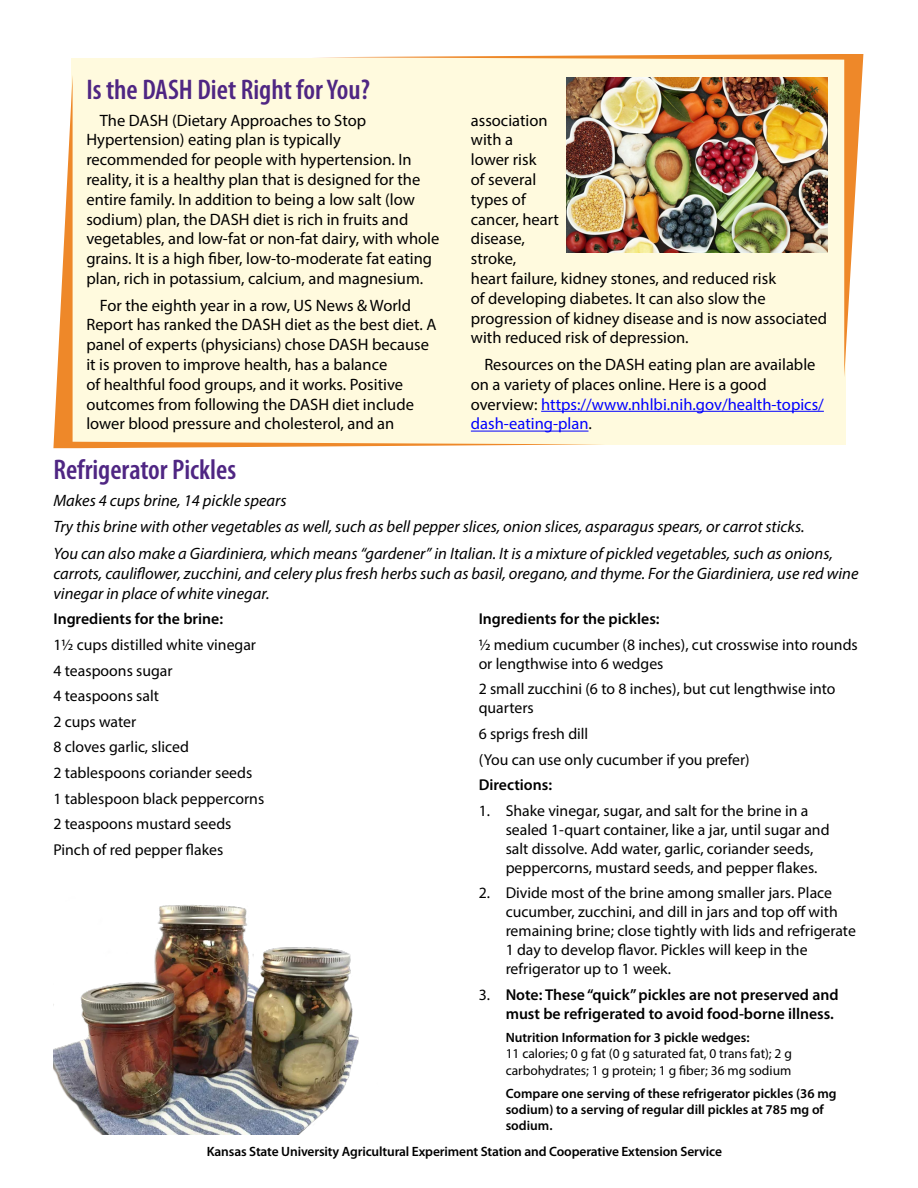
<style>
.page{position:relative;width:918px;height:1188px;background:#fff}
.page>*{position:absolute;margin:0;border:0;box-sizing:border-box;transform-origin:0 0}
.t1{font:600 condensed 28.5px "Myriad Pro";color:#4f2683}
.t2{font:16.5px/19.8px "Myriad Pro";color:#000}
.t3{font:italic 16.5px/26.5px "Myriad Pro";color:#000}
.t4{font:15.75px/25.7px "Myriad Pro";color:#000}
.t5{font:600 15.75px/18.9px "Myriad Pro";color:#000;text-align:right}
.t6{font:600 13.5px/16.2px "Myriad Pro";color:#000}
.t7{font:13.5px/16.2px "Myriad Pro";color:#000}
.s1{color:#00f}
.s2{font-weight:400}
</style>
<div class="page">
<div style="left:71px;top:58px;width:775px;height:387px;background:#fffade"></div>
<svg style="left:316px;top:54px;width:547px;height:322px"></svg>
<svg style="left:53px;top:75px;width:553px;height:373px"></svg>
<hr style="left:541px;top:411px;width:283px;height:1px;background:#00f">
<hr style="left:471px;top:431px;width:118px;height:1px;background:#00f">
<img style="left:53px;top:905px;width:306px;height:230px">
<img style="left:567px;top:78px;width:261px;height:175px">
<h1 class="t1" style="left:86px;top:72px;width:285px">Is the DASH Diet Right for You?</h1>
<p class="t2" style="left:86px;top:110px;width:354px;text-indent:13px">The DASH (Dietary Approaches to Stop Hypertension) eating plan is typically recommended for people with hypertension. In reality, it is a healthy plan that is designed for the entire family. In addition to being a low salt (low sodium) plan, the DASH diet is rich in fruits and vegetables, and low-fat or non-fat dairy, with whole grains. It is a high fiber, low-to-moderate fat eating plan, rich in potassium, calcium, and magnesium.</p>
<p class="t2" style="left:86px;top:295px;width:352px;text-indent:13px">For the eighth year in a row, US News &amp; World Report has ranked the DASH diet as the best diet. A panel of experts (physicians) chose DASH because it is proven to improve health, has a balance<br>of healthful food groups, and it works. Positive outcomes from following the DASH diet include lower blood pressure and cholesterol, and an</p>
<p class="t2" style="left:471px;top:110px;width:358px">association<br>with a<br>lower risk<br>of several<br>types of<br>cancer, heart<br>disease,<br>stroke,<br>heart failure, kidney stones, and reduced risk<br>of developing diabetes. It can also slow the progression of kidney disease and is now associated with reduced risk of depression.</p>
<p class="t2" style="left:471px;top:354px;width:355px;text-indent:13px">Resources on the DASH eating plan are available on a variety of places online. Here is a good overview: <span class="s1">https://www.nhlbi.nih.gov/health-topics/ dash-eating-plan</span>.</p>
<h1 class="t1" style="left:53px;top:452px;width:184px">Refrigerator Pickles</h1>
<p class="t3" style="left:53px;top:487px;width:781px">Makes 4 cups brine, 14 pickle spears<br>Try this brine with other vegetables as well, such as bell pepper slices, onion slices, asparagus spears, or carrot sticks.<br>You can also make a Giardiniera, which means “gardener” in Italian. It is a mixture of pickled vegetables, such as onions,</p>
<p class="t3" style="left:53px;top:563px;width:807px;line-height:19.8px">carrots, cauliflower, zucchini, and celery plus fresh herbs such as basil, oregano, and thyme. For the Giardiniera, use red wine vinegar in place of white vinegar.</p>
<p class="t5" style="left:53px;top:609px;width:171px">Ingredients for the brine:</p>
<p class="t4" style="left:53px;top:631px;width:212px">1½ cups distilled white vinegar<br>4 teaspoons sugar<br>4 teaspoons salt<br>2 cups water<br>8 cloves garlic, sliced<br>2 tablespoons coriander seeds<br>1 tablespoon black peppercorns<br>2 teaspoons mustard seeds<br>Pinch of red pepper flakes</p>
<p class="t5" style="left:479px;top:609px;width:182px">Ingredients for the pickles:</p>
<p class="t4" style="left:479px;top:635px;width:381px;line-height:18.9px">½ medium cucumber (8 inches), cut crosswise into rounds or lengthwise into 6 wedges</p>
<p class="t4" style="left:479px;top:679px;width:358px;line-height:18.9px">2 small zucchini (6 to 8 inches), but cut lengthwise into quarters</p>
<p class="t4" style="left:479px;top:721px;width:273px">6 sprigs fresh dill<br>(You can use only cucumber if you prefer)</p>
<p class="t5" style="left:479px;top:775px;width:75px">Directions:</p>
<p class="t4" style="left:506px;top:801px;width:325px;line-height:18.9px;text-indent:-27px">1. Shake vinegar, sugar, and salt for the brine in a sealed 1-quart container, like a jar, until sugar and salt dissolve. Add water, garlic, coriander seeds, peppercorns, mustard seeds, and pepper flakes.</p>
<p class="t4" style="left:506px;top:883px;width:352px;line-height:18.9px;text-indent:-27px">2. Divide most of the brine among smaller jars. Place cucumber, zucchini, and dill in jars and top off with remaining brine; close tightly with lids and refrigerate 1 day to develop flavor. Pickles will keep in the refrigerator up to 1 week.</p>
<p class="t5" style="left:479px;top:984px;width:361px"><span class="s2">3.</span> Note: These “quick” pickles are not preserved and must be refrigerated to avoid food-borne illness.</p>
<p class="t6" style="left:506px;top:1029px;width:245px">Nutrition Information for 3 pickle wedges:</p>
<p class="t7" style="left:506px;top:1046px;width:288px">11 calories; 0 g fat (0 g saturated fat, 0 trans fat); 2 g carbohydrates; 1 g protein; 1 g fiber; 36 mg sodium</p>
<p class="t6" style="left:506px;top:1085px;width:332px">Compare one serving of these refrigerator pickles (36 mg sodium) to a serving of regular dill pickles at 785 mg of sodium.</p>
<p class="t6" style="left:207px;top:1143px;width:517px">Kansas State University Agricultural Experiment Station and Cooperative Extension Service</p>
</div>
